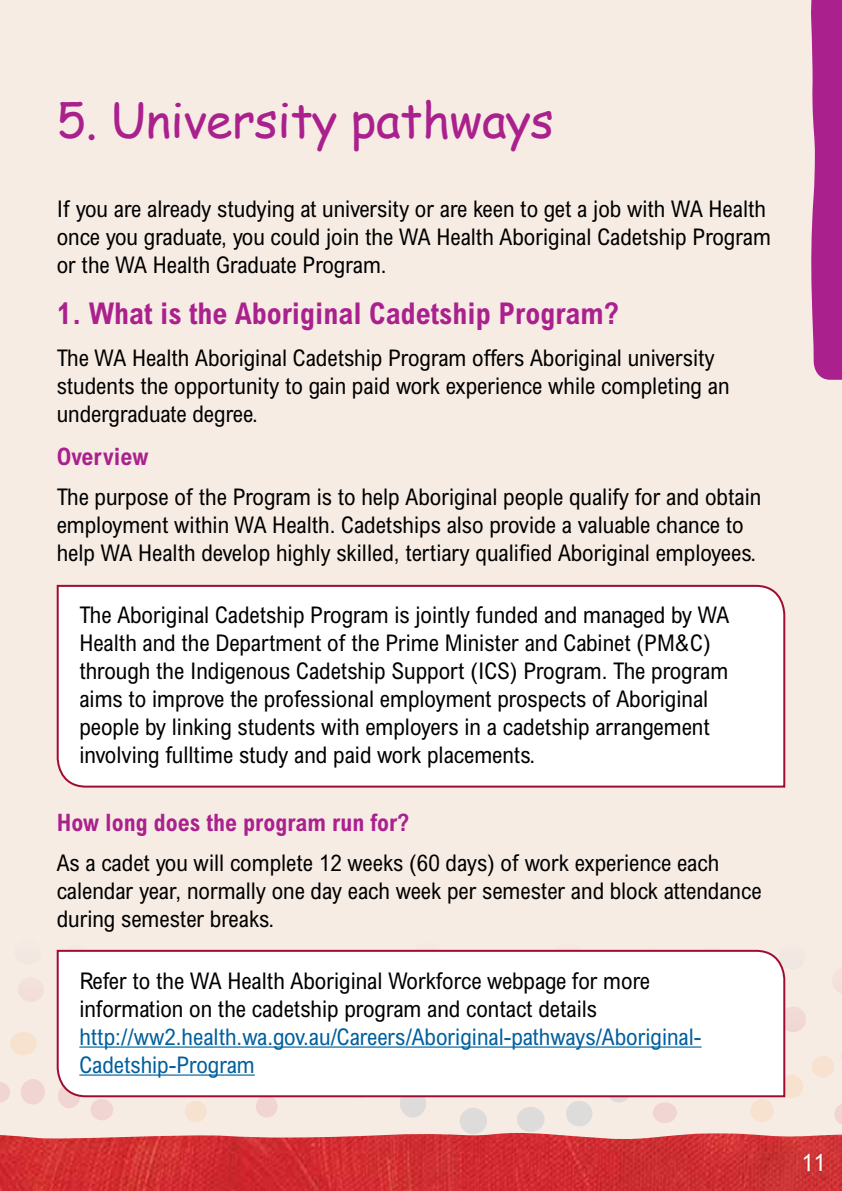
<style>
.page{position:relative;width:842px;height:1191px;background:#f7ece4}
.page>*{position:absolute;margin:0;border:0;box-sizing:border-box;transform-origin:0 0}
.t1{font:48px "Comic Sans MS";letter-spacing:-.01em;color:#aa218e}
.t2{font:700 condensed 30px "Arial MT Std";color:#aa218e}
.t3{font:700 condensed 24px "Arial MT Std";color:#aa218e}
.t4{font:condensed 24px "Arial MT Std";color:#fff}
.t5{font:condensed 23px/28px "Arial MT Std";color:#000}
.t6{font:condensed 23px/28px "Arial MT Std";color:#005f9e}
</style>
<div class="page">
<div style="left:653px;top:1102px;width:24px;height:21px;background:#f0d5d3;border-radius:50%"></div>
<div style="left:780px;top:1006px;width:26px;height:26px;background:#f1d9d5;border-radius:50%"></div>
<svg style="left:833px;top:981px;width:9px;height:12px"></svg>
<svg style="left:834px;top:1104px;width:8px;height:21px"></svg>
<div style="left:14px;top:939px;width:27px;height:25px;background:#f3e9e2;border-radius:50%"></div>
<div style="left:400px;top:1088px;width:26px;height:29px;background:#dedcdb;border-radius:50%"></div>
<div style="left:460px;top:1107px;width:27px;height:27px;background:#dedcdb;border-radius:50%"></div>
<div style="left:517px;top:1106px;width:28px;height:26px;background:#dedcdb;border-radius:50%"></div>
<div style="left:566px;top:1100px;width:26px;height:26px;background:#dedcdb;border-radius:50%"></div>
<div style="left:607px;top:1079px;width:23px;height:23px;background:#dedcdb;border-radius:50%"></div>
<div style="left:779px;top:943px;width:27px;height:26px;background:#f2e8e2;border-radius:50%"></div>
<div style="left:812px;top:1055px;width:22px;height:22px;background:#f7e2d0;border-radius:50%"></div>
<div style="left:779px;top:1074px;width:24px;height:24px;background:#f7e2d0;border-radius:50%"></div>
<div style="left:750px;top:1099px;width:24px;height:23px;background:#f7e2d0;border-radius:50%"></div>
<div style="left:18px;top:977px;width:26px;height:25px;background:#f3dfda;border-radius:50%"></div>
<svg style="left:0;top:1082px;width:10px;height:21px"></svg>
<div style="left:21px;top:1079px;width:24px;height:25px;background:#f0d5d3;border-radius:50%"></div>
<div style="left:58px;top:1083px;width:22px;height:25px;background:#f0d5d3;border-radius:50%"></div>
<div style="left:90px;top:1099px;width:23px;height:21px;background:#f0d5d3;border-radius:50%"></div>
<div style="left:256px;top:1095px;width:22px;height:22px;background:#f0d5d3;border-radius:50%"></div>
<div style="left:10px;top:1031px;width:27px;height:24px;background:#f7e2d0;border-radius:50%"></div>
<div style="left:185px;top:1100px;width:22px;height:22px;background:#f7e2d0;border-radius:50%"></div>
<svg style="left:811px;top:0;width:31px;height:380px;background:#ae2d93"></svg>
<img style="left:0;top:1131px;width:842px;height:60px">
<div style="left:56px;top:584px;width:730px;height:204px;background:#fff"></div>
<div style="left:56px;top:949px;width:730px;height:149px;background:#fff"></div>
<hr style="left:79px;top:1046px;width:623px;height:1px;background:#005f9e">
<hr style="left:79px;top:1074px;width:176px;height:1px;background:#005f9e">
<h1 class="t1" style="left:57px;top:85px;width:499px">5. University pathways</h1>
<p class="t5" style="left:57px;top:194px;width:716px">If you are already studying at university or are keen to get a job with WA Health once you graduate, you could join the WA Health Aboriginal Cadetship Program or the WA Health Graduate Program.</p>
<h2 class="t2" style="left:57px;top:296px;width:564px">1. What is the Aboriginal Cadetship Program?</h2>
<p class="t5" style="left:57px;top:343px;width:674px">The WA Health Aboriginal Cadetship Program offers Aboriginal university students the opportunity to gain paid work experience while completing an undergraduate degree.</p>
<p class="t3" style="left:57px;top:443px;width:93px">Overview</p>
<p class="t5" style="left:57px;top:482px;width:706px">The purpose of the Program is to help Aboriginal people qualify for and obtain employment within WA Health. Cadetships also provide a valuable chance to help WA Health develop highly skilled, tertiary qualified Aboriginal employees.</p>
<p class="t5" style="left:79px;top:600px;width:651px">The Aboriginal Cadetship Program is jointly funded and managed by WA Health and the Department of the Prime Minister and Cabinet (PM&amp;C) through the Indigenous Cadetship Support (ICS) Program. The program aims to improve the professional employment prospects of Aboriginal people by linking students with employers in a cadetship arrangement involving fulltime study and paid work placements.</p>
<p class="t3" style="left:57px;top:809px;width:354px">How long does the program run for?</p>
<p class="t5" style="left:57px;top:848px;width:706px">As a cadet you will complete 12 weeks (60 days) of work experience each calendar year, normally one day each week per semester and block attendance during semester breaks.</p>
<p class="t5" style="left:79px;top:966px;width:572px">Refer to the WA Health Aboriginal Workforce webpage for more information on the cadetship program and contact details</p>
<p class="t6" style="left:79px;top:1022px;width:624px">http://ww2.health.wa.gov.au/Careers/Aboriginal-pathways/Aboriginal-<br>Cadetship-Program</p>
<p class="t4" style="left:802px;top:1148px;width:25px">11</p>
</div>
